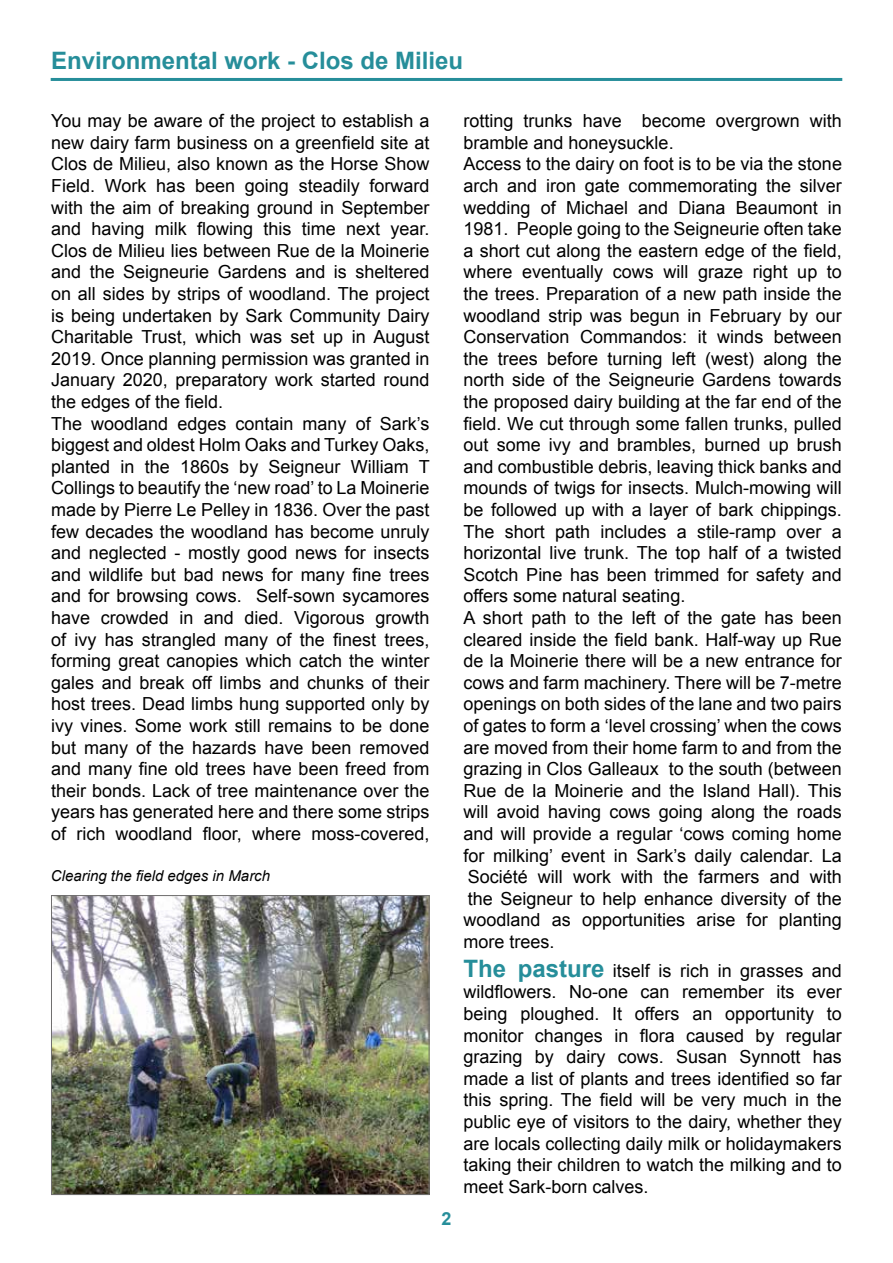
<style>
.page{position:relative;width:893px;height:1263px;background:#fff}
.page>*{position:absolute;margin:0;border:0;box-sizing:border-box;transform-origin:0 0}
.t1{font:700 24px "Arial";color:#268e9a}
.t2{font:18px/21.6px "Arial";color:#000}
.t3{font:700 18px "Arial";color:#268e9a}
.t4{font:italic 15px "Arial";color:#000}
.s1{font-weight:700;font-size:24px;color:#268e9a}
</style>
<div class="page">
<hr style="left:51px;top:78px;width:791px;height:3px;background:#268e9a">
<img style="left:53px;top:897px;width:374px;height:296px">
<div style="left:51px;top:895px;width:378px;height:300px;border:1px solid #706f6f"></div>
<h1 class="t1" style="left:51px;top:44px;width:414px">Environmental work - Clos de Milieu</h1>
<p class="t2" style="left:51px;top:110px;width:380px">You may be aware of the project to establish a new dairy farm business on a greenfield site at Clos de Milieu, also known as the Horse Show Field. Work has been going steadily forward with the aim of breaking ground in September and having milk flowing this time next year.<br>Clos de Milieu lies between Rue de la Moinerie and the Seigneurie Gardens and is sheltered on all sides by strips of woodland. The project is being undertaken by Sark Community Dairy Charitable Trust, which was set up in August 2019. Once planning permission was granted in January 2020, preparatory work started round the edges of the field.<br>The woodland edges contain many of Sark’s biggest and oldest Holm Oaks and Turkey Oaks, planted in the 1860s by Seigneur William T Collings to beautify the ‘new road’ to La Moinerie made by Pierre Le Pelley in 1836. Over the past few decades the woodland has become unruly and neglected - mostly good news for insects and wildlife but bad news for many fine trees and for browsing cows. Self-sown sycamores have crowded in and died. Vigorous growth of ivy has strangled many of the finest trees, forming great canopies which catch the winter gales and break off limbs and chunks of their host trees. Dead limbs hung supported only by ivy vines. Some work still remains to be done but many of the hazards have been removed and many fine old trees have been freed from their bonds. Lack of tree maintenance over the years has generated here and there some strips of rich woodland floor, where moss-covered,</p>
<p class="t2" style="left:464px;top:110px;width:380px">rotting trunks have become overgrown with bramble and honeysuckle.<br>Access to the dairy on foot is to be via the stone arch and iron gate commemorating the silver wedding of Michael and Diana Beaumont in 1981. People going to the Seigneurie often take a short cut along the eastern edge of the field, where eventually cows will graze right up to the trees. Preparation of a new path inside the woodland strip was begun in February by our Conservation Commandos: it winds between the trees before turning left (west) along the north side of the Seigneurie Gardens towards the proposed dairy building at the far end of the field. We cut through some fallen trunks, pulled out some ivy and brambles, burned up brush and combustible debris, leaving thick banks and mounds of twigs for insects. Mulch-mowing will be followed up with a layer of bark chippings.<br>The short path includes a stile-ramp over a horizontal live trunk. The top half of a twisted Scotch Pine has been trimmed for safety and offers some natural seating.<br>A short path to the left of the gate has been cleared inside the field bank. Half-way up Rue de la Moinerie there will be a new entrance for cows and farm machinery. There will be 7-metre openings on both sides of the lane and two pairs of gates to form a ‘level crossing’ when the cows are moved from their home farm to and from the grazing in Clos Galleaux to the south (between Rue de la Moinerie and the Island Hall). This will avoid having cows going along the roads and will provide a regular ‘cows coming home for milking’ event in Sark’s daily calendar. La Société will work with the farmers and with the Seigneur to help enhance diversity of the woodland as opportunities arise for planting more trees.</p>
<p class="t2" style="left:464px;top:960px;width:380px;text-align:justify"><span class="s1">The pasture</span> itself is rich in grasses and wildflowers. No-one can remember its ever being ploughed. It offers an opportunity to monitor changes in flora caused by regular grazing by dairy cows. Susan Synnott has made a list of plants and trees identified so far this spring. The field will be very much in the public eye of visitors to the dairy, whether they are locals collecting daily milk or holidaymakers taking their children to watch the milking and to meet Sark-born calves.</p>
<p class="t4" style="left:51px;top:866px;width:221px">Clearing the field edges in March</p>
<p class="t3" style="left:441px;top:1207px;width:12px">2</p>
</div>
